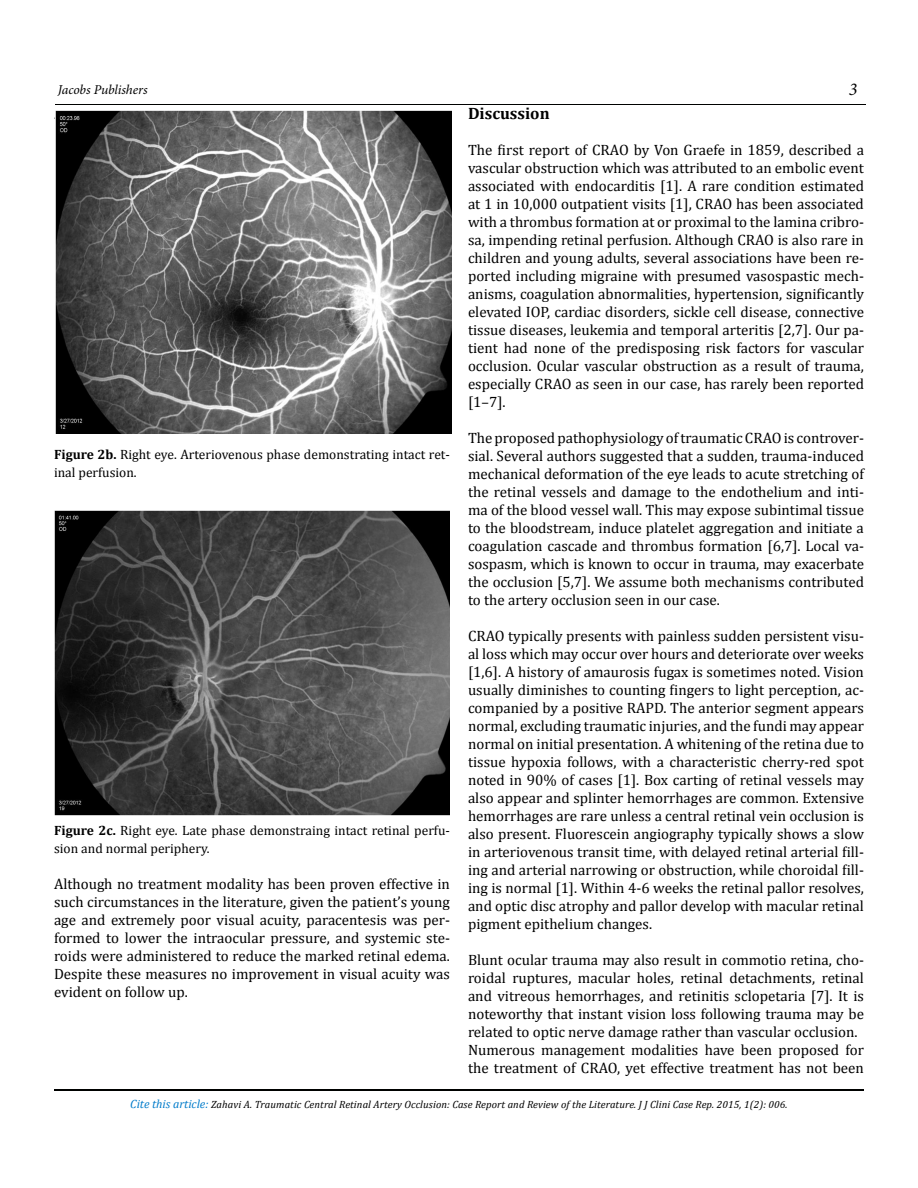
<style>
.page{position:relative;width:918px;height:1188px;background:#fff}
.page>*{position:absolute;margin:0;border:0;box-sizing:border-box;transform-origin:0 0}
.t1{font:italic 18px "Minion Pro";color:#000}
.t2{font:700 16.5px "Cambria";color:#000}
.t3{font:15px/18px "Cambria";color:#000;text-align:justify}
.t4{font:13.5px/18px "Cambria";color:#000}
.t5{font:italic 13.5px "Minion Pro";letter-spacing:-.005em;color:#000}
.t6{font:italic 10.5px "Cambria";letter-spacing:.01em;color:#000}
.s1{font-weight:700}
.s2{font-size:12px;color:#007bca}
</style>
<div class="page">
<hr style="left:54px;top:1089px;width:810px;height:1px;background:#000100">
<hr style="left:55px;top:104px;width:810px;height:1px;background:#000100">
<img style="left:55px;top:110px;width:396px;height:324px">
<img style="left:54px;top:511px;width:396px;height:304px">
<p class="t5" style="left:58px;top:81px;width:91px">Jacobs Publishers</p>
<p class="t1" style="left:849px;top:77px;width:10px">3</p>
<p class="t4" style="left:54px;top:105px;width:4px">.</p>
<p class="t4" style="left:54px;top:446px;width:398px"><span class="s1">Figure 2b.</span> Right eye. Arteriovenous phase demonstrating intact ret&shy;inal perfusion.</p>
<p class="t4" style="left:54px;top:822px;width:397px"><span class="s1">Figure 2c.</span> Right eye. Late phase demonstraing intact retinal perfu&shy;sion and normal periphery.</p>
<p class="t3" style="left:54px;top:875px;width:398px">Although no treatment modality has been proven effective in such circumstances in the literature, given the patient’s young age and extremely poor visual acuity, paracentesis was per&shy;formed to lower the intraocular pressure, and systemic ste&shy;roids were administered to reduce the marked retinal edema.<br>Despite these measures no improvement in visual acuity was evident on follow up.</p>
<p class="t2" style="left:468px;top:101px;width:83px">Discussion</p>
<p class="t3" style="left:468px;top:140px;width:398px">The first report of CRAO by Von Graefe in 1859, described a vascular obstruction which was attributed to an embolic event associated with endocarditis [1]. A rare condition estimated at 1 in 10,000 outpatient visits [1], CRAO has been associated with a thrombus formation at or proximal to the lamina cribro&shy;sa, impending retinal perfusion. Although CRAO is also rare in children and young adults, several associations have been re&shy;ported including migraine with presumed vasospastic mech&shy;anisms, coagulation abnormalities, hypertension, significantly elevated IOP, cardiac disorders, sickle cell disease, connective tissue diseases, leukemia and temporal arteritis [2,7]. Our pa&shy;tient had none of the predisposing risk factors for vascular occlusion. Ocular vascular obstruction as a result of trauma, especially CRAO as seen in our case, has rarely been reported [1–7].</p>
<p class="t3" style="left:468px;top:428px;width:398px">The proposed pathophysiology of traumatic CRAO is controver&shy;sial. Several authors suggested that a sudden, trauma-induced mechanical deformation of the eye leads to acute stretching of the retinal vessels and damage to the endothelium and inti&shy;ma of the blood vessel wall. This may expose subintimal tissue to the bloodstream, induce platelet aggregation and initiate a coagulation cascade and thrombus formation [6,7]. Local va&shy;sospasm, which is known to occur in trauma, may exacerbate the occlusion [5,7]. We assume both mechanisms contributed to the artery occlusion seen in our case.</p>
<p class="t3" style="left:468px;top:626px;width:398px">CRAO typically presents with painless sudden persistent visu&shy;al loss which may occur over hours and deteriorate over weeks [1,6]. A history of amaurosis fugax is sometimes noted. Vision usually diminishes to counting fingers to light perception, ac&shy;companied by a positive RAPD. The anterior segment appears normal, excluding traumatic injuries, and the fundi may appear normal on initial presentation. A whitening of the retina due to tissue hypoxia follows, with a characteristic cherry-red spot noted in 90% of cases [1]. Box carting of retinal vessels may also appear and splinter hemorrhages are common. Extensive hemorrhages are rare unless a central retinal vein occlusion is also present. Fluorescein angiography typically shows a slow in arteriovenous transit time, with delayed retinal arterial fill&shy;ing and arterial narrowing or obstruction, while choroidal fill&shy;ing is normal [1]. Within 4-6 weeks the retinal pallor resolves, and optic disc atrophy and pallor develop with macular retinal pigment epithelium changes.</p>
<p class="t3" style="left:468px;top:950px;width:397px;text-align:left">Blunt ocular trauma may also result in commotio retina, cho&shy;roidal ruptures, macular holes, retinal detachments, retinal and vitreous hemorrhages, and retinitis sclopetaria [7]. It is noteworthy that instant vision loss following trauma may be related to optic nerve damage rather than vascular occlusion.<br>Numerous management modalities have been proposed for the treatment of CRAO, yet effective treatment has not been</p>
<p class="t6" style="left:130px;top:1097px;width:659px"><span class="s2">Cite this article:</span> Zahavi A. Traumatic Central Retinal Artery Occlusion: Case Report and Review of the Literature. J J Clini Case Rep. 2015, 1(2): 006.</p>
</div>
